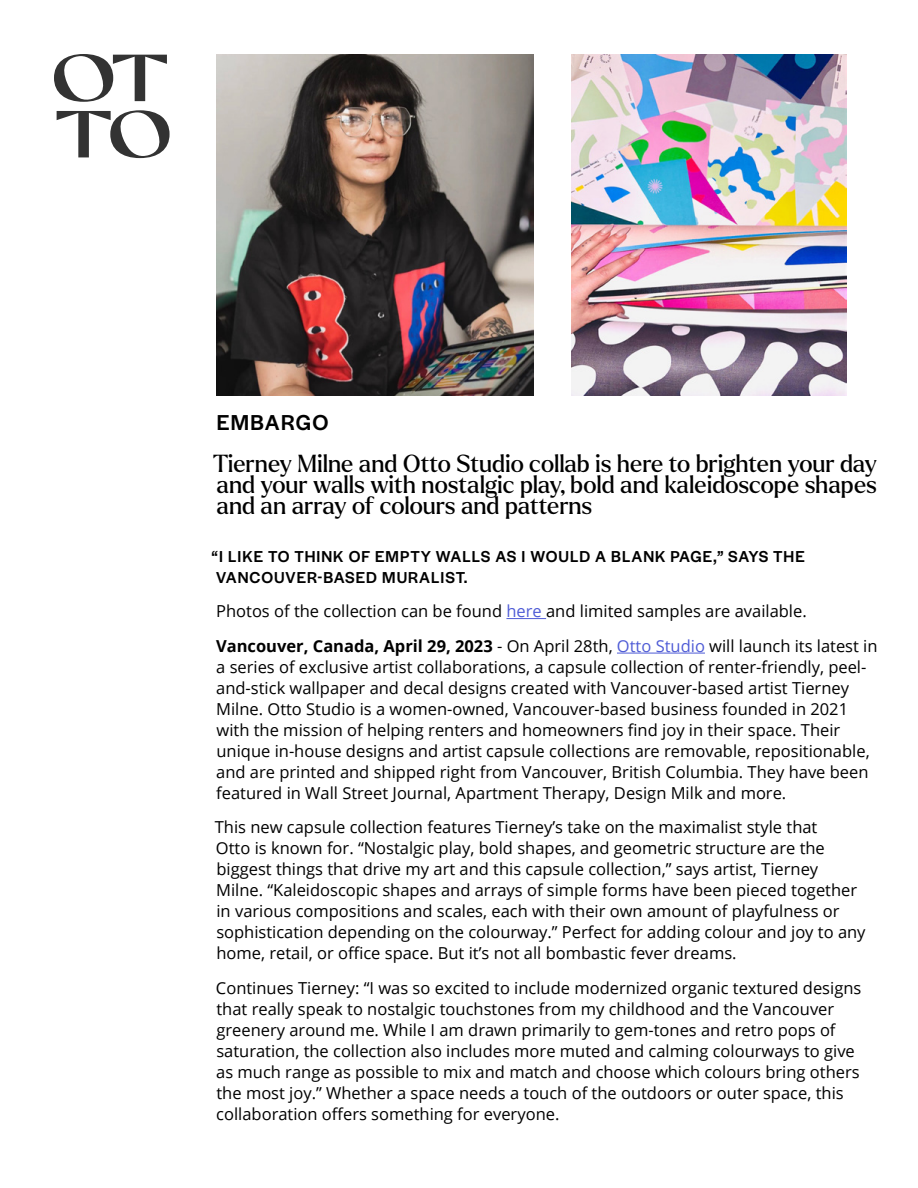
<style>
.page{position:relative;width:918px;height:1188px;background:#fff}
.page>*{position:absolute;margin:0;border:0;box-sizing:border-box;transform-origin:0 0}
.t1{font:24px/21px "Larken";color:#000;text-align:justify}
.t2{font:500 22.5px "Halyard Display";letter-spacing:.06em;color:#000}
.t3{font:16.5px/21px "Open Sans";color:#000}
.t4{font:500 16.5px/21px "Halyard Display";letter-spacing:.06em;color:#000}
.s1{color:#4f5cd6}
.s2{font-weight:700}
</style>
<div class="page">
<svg style="left:54px;top:54px;width:113px;height:48px"></svg>
<svg style="left:57px;top:110px;width:113px;height:48px"></svg>
<hr style="left:506px;top:618px;width:40px;height:1px;background:#4f5cd6">
<hr style="left:617px;top:653px;width:88px;height:1px;background:#4f5cd6">
<img style="left:216px;top:54px;width:318px;height:341px">
<img style="left:571px;top:54px;width:275px;height:341px">
<h2 class="t2" style="left:217px;top:407px;width:113px">EMBARGO</h2>
<h1 class="t1" style="left:213px;top:452px;width:666px">Tierney Milne and Otto Studio collab is here to brighten your day and your walls with nostalgic play, bold and kaleidoscope shapes and an array of colours and patterns</h1>
<p class="t4" style="left:211px;top:545px;width:595px">“I LIKE TO THINK OF EMPTY WALLS AS I WOULD A BLANK PAGE,” SAYS THE<br>VANCOUVER-BASED MURALIST.</p>
<p class="t3" style="left:216px;top:594px;width:663px;line-height:34.5px">Photos of the collection can be found <span class="s1">here</span> and limited samples are available.<br><span class="s2">Vancouver, Canada, April 29, 2023</span> - On April 28th, <span class="s1">Otto Studio</span> will launch its latest in</p>
<p class="t3" style="left:216px;top:656px;width:655px">a series of exclusive artist collaborations, a capsule collection of renter-friendly, peel&shy;and-stick wallpaper and decal designs created with Vancouver-based artist Tierney Milne. Otto Studio is a women-owned, Vancouver-based business founded in 2021 with the mission of helping renters and homeowners find joy in their space. Their unique in-house designs and artist capsule collections are removable, repositionable, and are printed and shipped right from Vancouver, British Columbia. They have been featured in Wall Street Journal, Apartment Therapy, Design Milk and more.</p>
<p class="t3" style="left:215px;top:816px;width:652px">This new capsule collection features Tierney’s take on the maximalist style that<br>Otto is known for. “Nostalgic play, bold shapes, and geometric structure are the biggest things that drive my art and this capsule collection,” says artist, Tierney Milne. “Kaleidoscopic shapes and arrays of simple forms have been pieced together in various compositions and scales, each with their own amount of playfulness or sophistication depending on the colourway.” Perfect for adding colour and joy to any home, retail, or office space. But it’s not all bombastic fever dreams.</p>
<p class="t3" style="left:216px;top:977px;width:647px">Continues Tierney: “I was so excited to include modernized organic textured designs that really speak to nostalgic touchstones from my childhood and the Vancouver greenery around me. While I am drawn primarily to gem-tones and retro pops of saturation, the collection also includes more muted and calming colourways to give as much range as possible to mix and match and choose which colours bring others the most joy.” Whether a space needs a touch of the outdoors or outer space, this collaboration offers something for everyone.</p>
</div>
